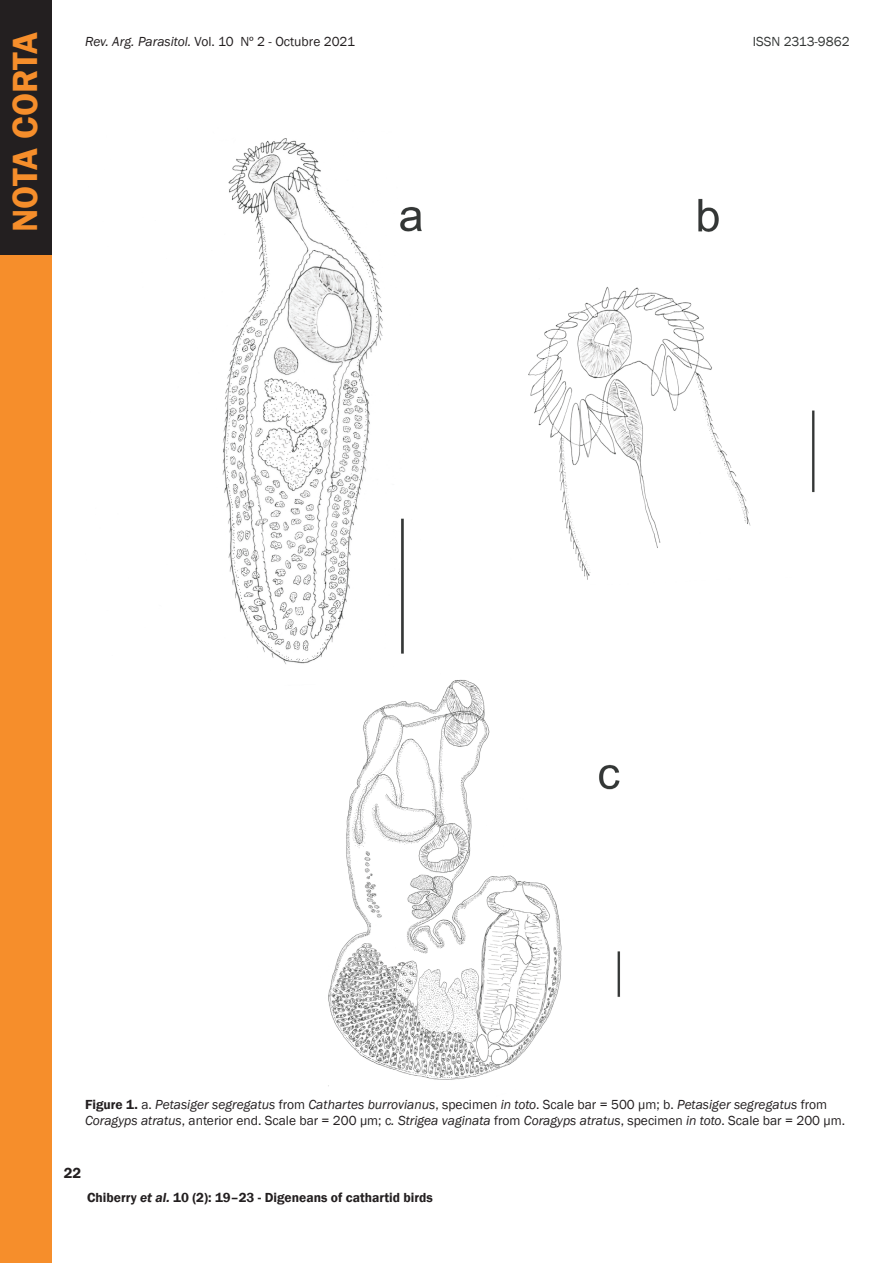
<style>
.page{position:relative;width:893px;height:1263px;background:#fff}
.page>*{position:absolute;margin:0;border:0;box-sizing:border-box;transform-origin:0 0}
.t1{font:600 36px "Franklin Gothic";color:#f68e2b}
.t2{font:600 15px "Franklin Gothic";color:#231f20}
.t3{font:italic 13.5px/16.5px "Franklin Gothic";color:#231f20}
.t4{font:600 13.5px "Franklin Gothic";color:#231f20}
.t5{font:13.5px "Franklin Gothic";color:#231f20}
.t6{font:13.5px "Franklin Gothic";color:#333635}
.s1{font-style:italic}
.s2{font-weight:600;font-style:normal}
.s3{font-style:normal}
</style>
<div class="page">
<div style="left:0;top:0;width:51px;height:1263px;background:#f68e2b"></div>
<div style="left:0;top:1px;width:51px;height:254px;background:#231f20"></div>
<img style="left:222px;top:138px;width:593px;height:948px">
<h1 class="t1" style="left:3px;top:232px;width:202px;rotate:-90deg">NOTA CORTA</h1>
<p class="t5" style="left:85px;top:33px;width:271px"><span class="s1">Rev. Arg. Parasitol.</span> Vol. 10 Nº 2 - Octubre 2021</p>
<p class="t6" style="left:753px;top:33px;width:98px">ISSN 2313-9862</p>
<p class="t3" style="left:85px;top:1096px;width:762px"><span class="s2">Figure 1.</span> <span class="s3">a.</span> Petasiger segregatus <span class="s3">from</span> Cathartes burrovianus<span class="s3">, specimen</span> in toto<span class="s3">. Scale bar = 500 µm; b.</span> Petasiger segregatus <span class="s3">from<br></span>Coragyps atratus<span class="s3">, anterior end. Scale bar = 200 µm; c</span>. Strigea vaginata <span class="s3">from</span> Coragyps atratus<span class="s3">, specimen</span> in toto<span class="s3">. Scale bar = 200 µm.</span></p>
<p class="t2" style="left:64px;top:1164px;width:19px">22</p>
<p class="t4" style="left:87px;top:1189px;width:347px">Chiberry <span class="s1">et al.</span> 10 (2): 19–23 - Digeneans of cathartid birds</p>
</div>
